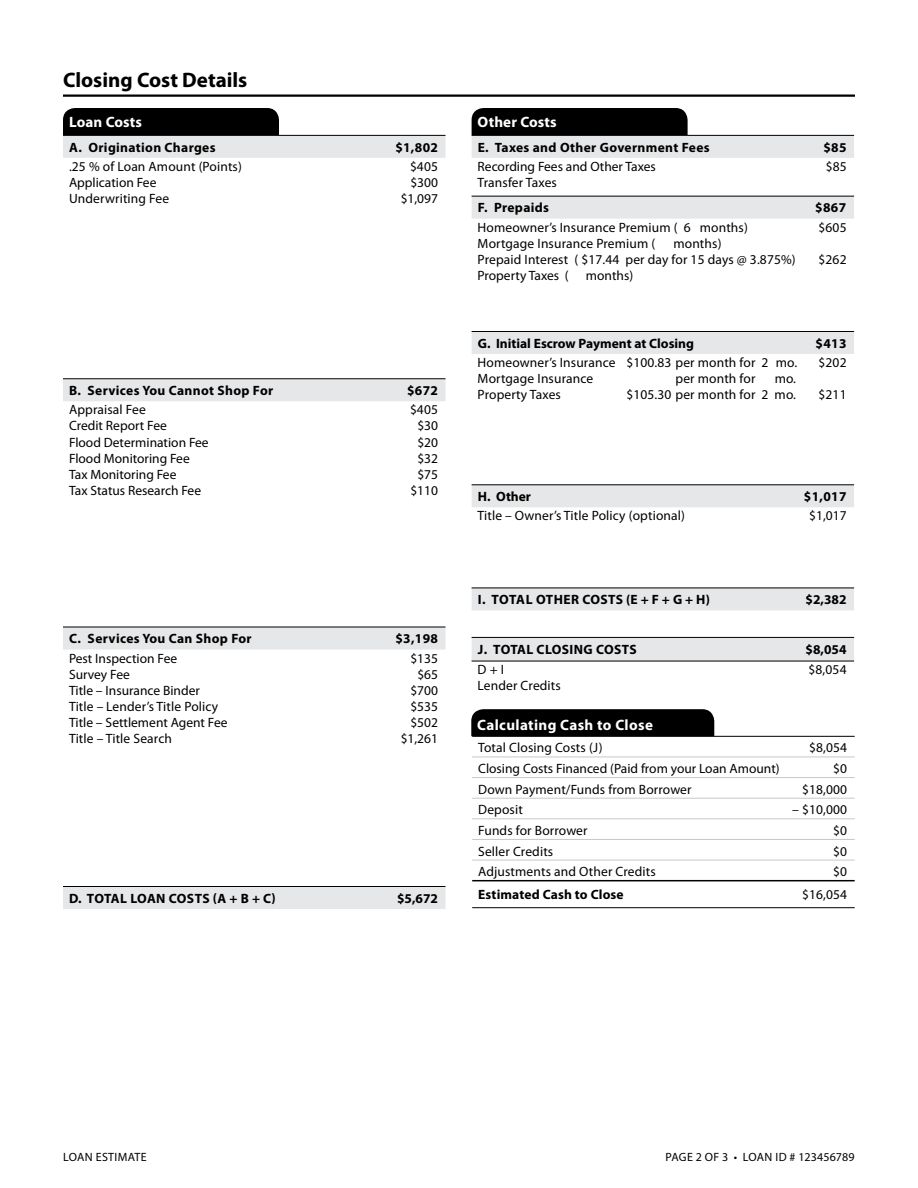
<style>
.page{position:relative;width:918px;height:1188px;background:#fff}
.page>*{position:absolute;margin:0;border:0;box-sizing:border-box;transform-origin:0 0}
.t1{font:700 21px "Myriad Pro";color:#000}
.t2{font:700 15px "Myriad Pro";letter-spacing:.015em;color:#fff}
.t3{font:13.5px/16px "Myriad Pro";letter-spacing:.005em;color:#000}
.t4{font:700 13.5px "Myriad Pro";letter-spacing:.025em;color:#000}
.t5{font:700 13.5px "Myriad Pro";color:#000}
.t6{font:12px "Myriad Pro";letter-spacing:.015em;color:#000}
.s1{color:#fff}
</style>
<div class="page">
<div style="left:63px;top:108px;width:216px;height:27px;background:#000"></div>
<div style="left:472px;top:108px;width:216px;height:27px;background:#000"></div>
<svg style="left:63px;top:136px;width:383px;height:773px"></svg>
<svg style="left:63px;top:158px;width:383px;height:588px"></svg>
<hr style="left:63px;top:135px;width:383px;height:1px;background:#000">
<hr style="left:63px;top:378px;width:383px;height:1px;background:#000">
<hr style="left:63px;top:627px;width:383px;height:1px;background:#000">
<hr style="left:63px;top:886px;width:383px;height:1px;background:#000">
<svg style="left:472px;top:136px;width:382px;height:525px"></svg>
<hr style="left:472px;top:196px;width:382px;height:1px;background:#000">
<hr style="left:472px;top:331px;width:382px;height:1px;background:#000">
<hr style="left:472px;top:484px;width:382px;height:1px;background:#000">
<hr style="left:472px;top:135px;width:382px;height:1px;background:#000">
<hr style="left:472px;top:588px;width:382px;height:1px;background:#000">
<hr style="left:472px;top:661px;width:382px;height:1px;background:#000">
<hr style="left:472px;top:637px;width:382px;height:1px;background:#000">
<hr style="left:472px;top:880px;width:383px;height:1px;background:#000">
<hr style="left:472px;top:736px;width:383px;height:1px;background:#000">
<hr style="left:472px;top:757px;width:383px;height:1px;background:#c7c8ca">
<hr style="left:472px;top:777px;width:383px;height:1px;background:#c7c8ca">
<hr style="left:472px;top:798px;width:383px;height:1px;background:#c7c8ca">
<hr style="left:472px;top:818px;width:383px;height:1px;background:#c7c8ca">
<hr style="left:472px;top:839px;width:383px;height:1px;background:#c7c8ca">
<hr style="left:472px;top:860px;width:383px;height:1px;background:#c7c8ca">
<hr style="left:472px;top:907px;width:383px;height:1px;background:#000">
<div style="left:471px;top:709px;width:243px;height:27px;background:#000"></div>
<hr style="left:63px;top:94px;width:792px;height:3px;background:#000">
<h1 class="t1" style="left:63px;top:66px;width:186px">Closing Cost Details</h1>
<p class="t2" style="left:69px;top:112px;width:75px">Loan Costs</p>
<p class="t2" style="left:478px;top:112px;width:81px">Other Costs</p>
<p class="t4" style="left:69px;top:138px;width:148px">A. Origination Charges</p>
<p class="t4" style="left:395px;top:138px;width:44px">$1,802</p>
<p class="t3" style="left:69px;top:158px;width:174px">.25 % of Loan Amount (Points)</p>
<p class="t3" style="left:410px;top:158px;width:29px">$405</p>
<p class="t3" style="left:69px;top:174px;width:89px">Application Fee</p>
<p class="t3" style="left:410px;top:174px;width:29px">$300</p>
<p class="t3" style="left:69px;top:190px;width:102px">Underwriting Fee</p>
<p class="t3" style="left:401px;top:190px;width:39px">$1,097</p>
<p class="t4" style="left:478px;top:138px;width:233px">E. Taxes and Other Government Fees</p>
<p class="t4" style="left:823px;top:138px;width:25px">$85</p>
<p class="t3" style="left:478px;top:158px;width:180px">Recording Fees and Other Taxes</p>
<p class="t3" style="left:826px;top:158px;width:22px">$85</p>
<p class="t3" style="left:478px;top:174px;width:81px">Transfer Taxes</p>
<p class="t4" style="left:478px;top:199px;width:73px">F. Prepaids</p>
<p class="t4" style="left:815px;top:199px;width:32px">$867</p>
<p class="t3" style="left:478px;top:219px;width:272px">Homeowner’s Insurance Premium ( 6 months)</p>
<p class="t3" style="left:818px;top:219px;width:30px">$605</p>
<p class="t3" style="left:478px;top:235px;width:179px">Mortgage Insurance Premium (</p>
<p class="t3" style="left:478px;top:235px;width:320px;text-indent:196px">months)<br>Prepaid Interest ( $17.44 per day for 15 days @ 3.875%)</p>
<p class="t3" style="left:819px;top:251px;width:30px">$262</p>
<p class="t4" style="left:69px;top:382px;width:206px">B. Services You Cannot Shop For</p>
<p class="t4" style="left:407px;top:382px;width:32px">$672</p>
<p class="t3" style="left:69px;top:402px;width:78px">Appraisal Fee</p>
<p class="t3" style="left:410px;top:402px;width:29px">$405</p>
<p class="t3" style="left:69px;top:418px;width:99px">Credit Report Fee</p>
<p class="t3" style="left:417px;top:418px;width:22px">$30</p>
<p class="t3" style="left:69px;top:434px;width:141px">Flood Determination Fee</p>
<p class="t3" style="left:417px;top:434px;width:22px">$20</p>
<p class="t3" style="left:69px;top:450px;width:122px">Flood Monitoring Fee</p>
<p class="t3" style="left:417px;top:450px;width:22px">$32</p>
<p class="t3" style="left:69px;top:466px;width:109px">Tax Monitoring Fee</p>
<p class="t3" style="left:417px;top:466px;width:22px">$75</p>
<p class="t3" style="left:69px;top:482px;width:134px">Tax Status Research Fee</p>
<p class="t3" style="left:410px;top:482px;width:29px">$110</p>
<p class="t4" style="left:69px;top:630px;width:184px">C. Services You Can Shop For</p>
<p class="t4" style="left:395px;top:630px;width:44px">$3,198</p>
<p class="t3" style="left:69px;top:650px;width:110px">Pest Inspection Fee</p>
<p class="t3" style="left:410px;top:650px;width:29px">$135</p>
<p class="t3" style="left:69px;top:666px;width:62px">Survey Fee</p>
<p class="t3" style="left:417px;top:666px;width:22px">$65</p>
<p class="t3" style="left:69px;top:682px;width:132px">Title – Insurance Binder</p>
<p class="t3" style="left:410px;top:682px;width:29px">$700</p>
<p class="t3" style="left:69px;top:698px;width:151px">Title – Lender’s Title Policy</p>
<p class="t3" style="left:410px;top:698px;width:29px">$535</p>
<p class="t3" style="left:69px;top:714px;width:160px">Title – Settlement Agent Fee</p>
<p class="t3" style="left:410px;top:714px;width:29px">$502</p>
<p class="t3" style="left:69px;top:730px;width:105px">Title – Title Search</p>
<p class="t3" style="left:401px;top:730px;width:39px">$1,261</p>
<p class="t4" style="left:69px;top:889px;width:208px">D. TOTAL LOAN COSTS (A + B + C)</p>
<p class="t4" style="left:397px;top:889px;width:42px">$5,672</p>
<p class="t3" style="left:478px;top:267px;width:93px">Property Taxes (</p>
<p class="t3" style="left:586px;top:267px;width:49px">months)</p>
<p class="t5" style="left:478px;top:334px;width:218px">G. Initial Escrow Payment at Closing</p>
<p class="t4" style="left:816px;top:334px;width:32px">$413</p>
<p class="t3" style="left:478px;top:354px;width:321px">Homeowner’s Insurance $100.83 per month for 2<span class="s1">3</span>mo.</p>
<p class="t3" style="left:819px;top:354px;width:30px">$202</p>
<p class="t3" style="left:478px;top:370px;width:117px">Mortgage Insurance</p>
<p class="t3" style="left:676px;top:370px;width:122px">per month for <span class="s1">0</span> mo.</p>
<p class="t3" style="left:478px;top:387px;width:85px">Property Taxes</p>
<p class="t3" style="left:626px;top:387px;width:171px">$105.30 per month for 2 mo.</p>
<p class="t3" style="left:819px;top:387px;width:30px">$211</p>
<p class="t4" style="left:478px;top:488px;width:55px">H. Other</p>
<p class="t4" style="left:804px;top:488px;width:44px">$1,017</p>
<p class="t3" style="left:478px;top:508px;width:209px">Title – Owner’s Title Policy (optional)</p>
<p class="t3" style="left:809px;top:508px;width:39px">$1,017</p>
<p class="t4" style="left:478px;top:591px;width:234px">I. TOTAL OTHER COSTS (E + F + G + H)</p>
<p class="t4" style="left:806px;top:591px;width:42px">$2,382</p>
<p class="t4" style="left:478px;top:640px;width:161px">J. TOTAL CLOSING COSTS</p>
<p class="t4" style="left:806px;top:640px;width:42px">$8,054</p>
<p class="t3" style="left:478px;top:661px;width:28px">D + I</p>
<p class="t3" style="left:809px;top:661px;width:40px">$8,054</p>
<p class="t3" style="left:478px;top:678px;width:85px">Lender Credits</p>
<p class="t2" style="left:477px;top:715px;width:177px">Calculating Cash to Close</p>
<p class="t3" style="left:478px;top:740px;width:126px">Total Closing Costs (J)</p>
<p class="t3" style="left:809px;top:740px;width:40px">$8,054</p>
<p class="t3" style="left:478px;top:760px;width:303px">Closing Costs Financed (Paid from your Loan Amount)</p>
<p class="t3" style="left:833px;top:760px;width:15px">$0</p>
<p class="t3" style="left:478px;top:781px;width:215px">Down Payment/Funds from Borrower</p>
<p class="t3" style="left:802px;top:781px;width:47px">$18,000</p>
<p class="t3" style="left:478px;top:802px;width:46px">Deposit</p>
<p class="t3" style="left:792px;top:802px;width:57px">– $10,000</p>
<p class="t3" style="left:478px;top:822px;width:111px">Funds for Borrower</p>
<p class="t3" style="left:833px;top:822px;width:15px">$0</p>
<p class="t3" style="left:478px;top:843px;width:77px">Seller Credits</p>
<p class="t3" style="left:833px;top:843px;width:15px">$0</p>
<p class="t3" style="left:478px;top:863px;width:179px">Adjustments and Other Credits</p>
<p class="t3" style="left:833px;top:863px;width:15px">$0</p>
<p class="t4" style="left:478px;top:886px;width:147px">Estimated Cash to Close</p>
<p class="t3" style="left:802px;top:887px;width:47px">$16,054</p>
<p class="t6" style="left:63px;top:1150px;width:85px">LOAN ESTIMATE</p>
<p class="t6" style="left:666px;top:1150px;width:191px">PAGE 2 OF 3 • LOAN ID # 123456789</p>
</div>
